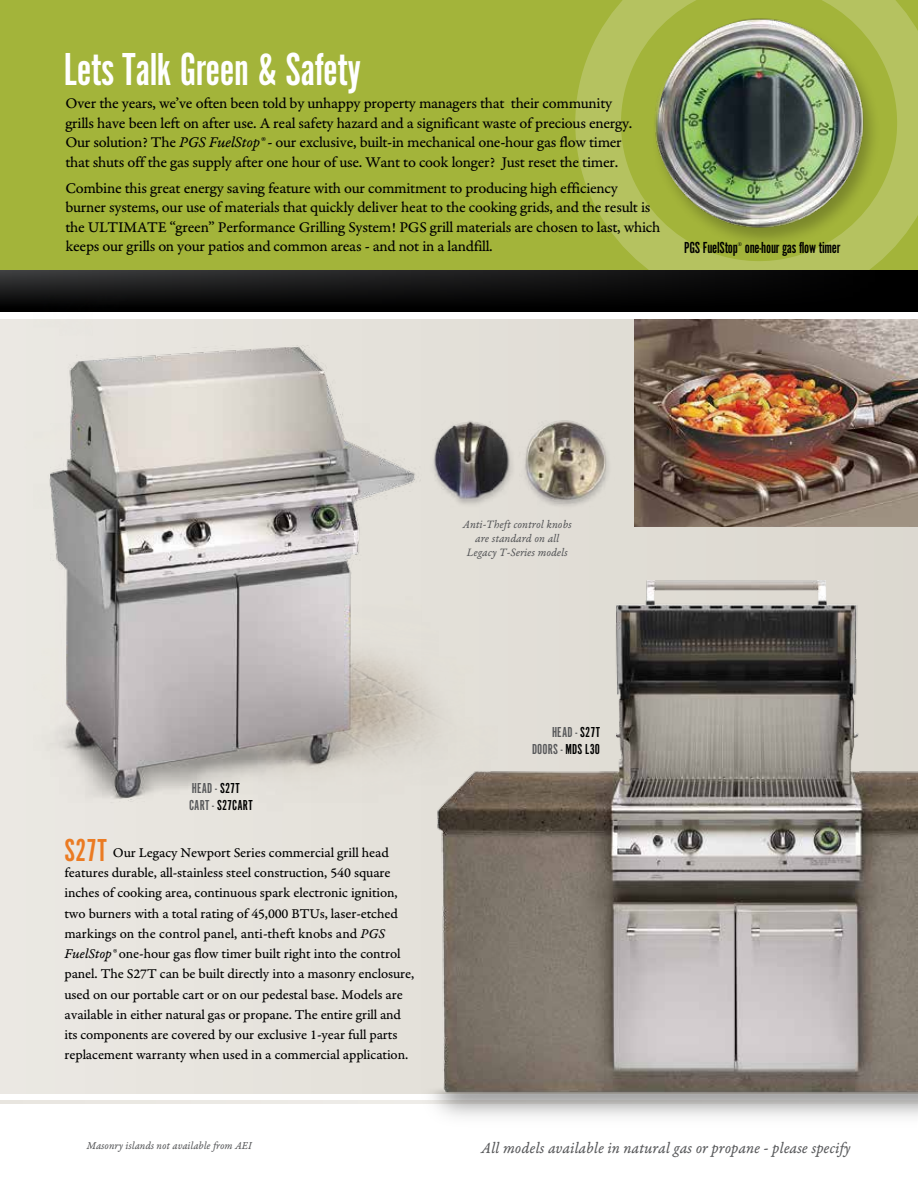
<style>
.page{position:relative;width:918px;height:1188px;background:#fff}
.page>*{position:absolute;margin:0;border:0;box-sizing:border-box;transform-origin:0 0}
.t1{font:48px "Alternate Got No 1 D";letter-spacing:-.01em;color:#fff}
.t2{font:33px "Alternate Got No 1 D";color:#eb7b23}
.t3{font:16.65px "Alternate Got No 1 D";letter-spacing:-.015em;color:#000}
.t4{font:16.5px "Garamond Premr Pro It Capt";color:#58595b;scale:.95 1}
.t5{font:15.75px/19.5px "Garamond Premr Pro Capt";letter-spacing:-.02em;color:#000}
.t6{font:15px/16.5px "Alternate Got No 1 D";letter-spacing:.015em;color:#000}
.t7{font:15px/16.5px "Alternate Got No 1 D";letter-spacing:.01em;color:#58595b;text-align:right}
.t8{font:14.25px/20.2px "Garamond Premr Pro Capt";letter-spacing:-.01em;color:#000}
.t9{font:12px/14.2px "Garamond Premr Pro It Capt";color:#58595b;text-align:center;scale:.95 1}
.t10{font:11.25px "Garamond Premr Pro It Capt";color:#58595b;scale:.95 1}
.t11{font:5.55px "Alternate Got No 1 D";color:#000}
.s1{font-family:"Garamond Premr Pro It Capt"}
.s2{color:#58595b}
.s3{color:#000}
</style>
<div class="page">
<div style="left:0;top:320px;width:918px;height:774px;background:#e6e3dd"></div>
<hr style="left:0;top:1100px;width:918px;height:4px;background:#ebe9e4">
<svg style="left:0;top:270px;width:918px;height:42px;background:#111112"></svg>
<div style="left:0;top:0;width:918px;height:270px;background:#a3b43a"></div>
<img style="left:0;top:296px;width:497px;height:505px">
<img style="left:406px;top:580px;width:512px;height:537px">
<img style="left:0;top:692px;width:75px;height:109px">
<img style="left:634px;top:320px;width:284px;height:206px">
<img style="left:416px;top:404px;width:194px;height:111px">
<svg style="left:575px;top:0;width:343px;height:269px"></svg>
<div style="left:650px;top:18px;width:231px;height:231px;background:#000;opacity:.25"></div>
<img style="left:648px;top:12px;width:222px;height:219px">
<h1 class="t1" style="left:64px;top:43px;width:299px">Lets Talk Green &amp; Safety</h1>
<p class="t5" style="left:65px;top:94px;width:569px">Over the years, we’ve often been told by unhappy property managers that their community grills have been left on after use. A real safety hazard and a significant waste of precious energy.<br>Our solution? The <span class="s1">PGS FuelStop®</span> - our exclusive, built-in mechanical one-hour gas flow timer that shuts off the gas supply after one hour of use. Want to cook longer? Just reset the timer.</p>
<p class="t5" style="left:65px;top:179px;width:597px">Combine this great energy saving feature with our commitment to producing high efficiency burner systems, our use of materials that quickly deliver heat to the cooking grids, and the result is the ULTIMATE “green” Performance Grilling System! PGS grill materials are chosen to last, which keeps our grills on your patios and common areas - and not in a landfill.</p>
<p class="t3" style="left:684px;top:239px;width:157px">PGS FuelStop one-hour gas flow timer</p>
<p class="t11" style="left:738px;top:241px;width:6px">®</p>
<p class="t9" style="left:463px;top:517px;width:116px">Anti-Theft control knobs are standard on all<br>Legacy T-Series models</p>
<p class="t6" style="left:189px;top:780px;width:65px"><span class="s2">HEAD -</span> S27T<br><span class="s2">CART -</span> S27CART</p>
<h2 class="t2" style="left:64px;top:833px;width:44px">S27T</h2>
<p class="t8" style="left:64px;top:843px;width:351px;text-indent:48px">Our Legacy Newport Series commercial grill head features durable, all-stainless steel construction, 540 square inches of cooking area, continuous spark electronic ignition, two burners with a total rating of 45,000 BTUs, laser-etched markings on the control panel, anti-theft knobs and <span class="s1">PGS FuelStop®</span> one-hour gas flow timer built right into the control panel. The S27T can be built directly into a masonry enclosure, used on our portable cart or on our pedestal base. Models are available in either natural gas or propane. The entire grill and its components are covered by our exclusive 1-year full parts replacement warranty when used in a commercial application.</p>
<p class="t7" style="left:532px;top:724px;width:69px">HEAD - <span class="s3">S27T<br></span>DOORS - <span class="s3">MDS L30</span></p>
<p class="t10" style="left:87px;top:1139px;width:175px">Masonry islands not available from AEI</p>
<p class="t4" style="left:481px;top:1138px;width:390px">All models available in natural gas or propane - please specify</p>
</div>
